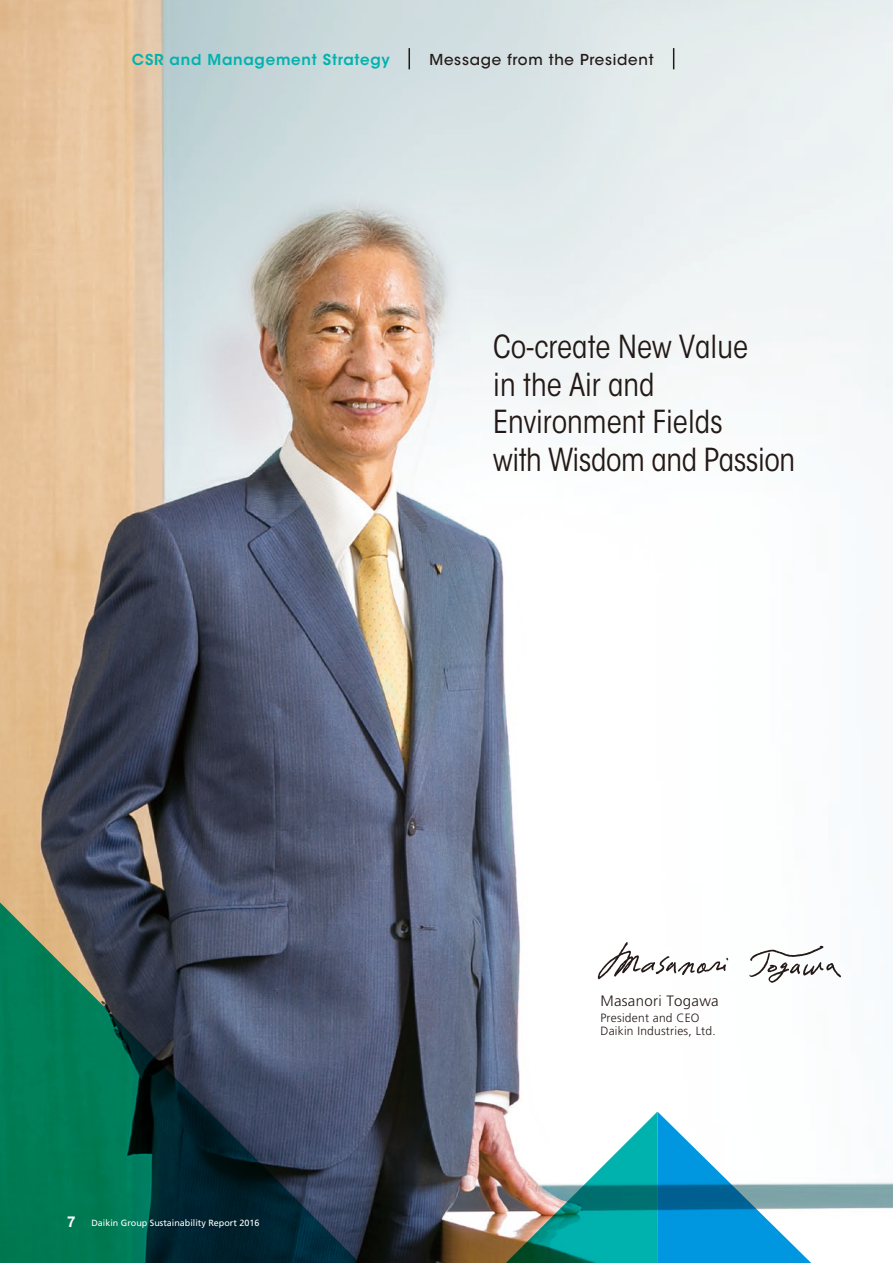
<style>
.page{position:relative;width:893px;height:1263px;background:#fff}
.page>*{position:absolute;margin:0;border:0;box-sizing:border-box;transform-origin:0 0}
.t1{font:condensed 31.5px/37.5px "ITC Avant Garde Std";color:#231916}
.t2{font:600 15px "ITC Avant Garde Std";letter-spacing:.05em;color:#00b2ae}
.t3{font:500 15px "ITC Avant Garde Std";letter-spacing:.05em;color:#231916}
.t4{font:300 15px "Frutiger LT Std";letter-spacing:.02em;color:#231916}
.t5{font:300 12px/12.8px "Frutiger LT Std";letter-spacing:.02em;color:#231916}
.t6{font:9px "Frutiger LT Std";color:#fff}
.s1{font-family:"Helvetica Neue LT Std";font-weight:700;font-size:15px}
</style>
<div class="page">
<img style="left:0;top:0;width:893px;height:1263px">
<svg style="left:0;top:890px;width:372px;height:373px;background:#285556"></svg>
<svg style="left:493px;top:1111px;width:331px;height:152px"></svg>
<hr style="left:408px;top:48px;width:2px;height:21px;background:#231916">
<svg style="left:673px;top:48px;width:1px;height:21px"></svg>
<img style="left:587px;top:931px;width:275px;height:66px">
<p class="t2" style="left:132px;top:50px;width:259px">CSR and Management Strategy</p>
<p class="t3" style="left:429px;top:50px;width:226px">Message from the President</p>
<p class="t1" style="left:493px;top:328px;width:303px">Co-create New Value<br>in the Air and<br>Environment Fields<br>with Wisdom and Passion</p>
<p class="t6" style="left:67px;top:1218px;width:194px"><span class="s1">7</span> Daikin Group Sustainability Report 2016</p>
<p class="t4" style="left:600px;top:992px;width:120px">Masanori Togawa</p>
<p class="t5" style="left:600px;top:1012px;width:117px">President and CEO<br>Daikin Industries, Ltd.</p>
</div>
